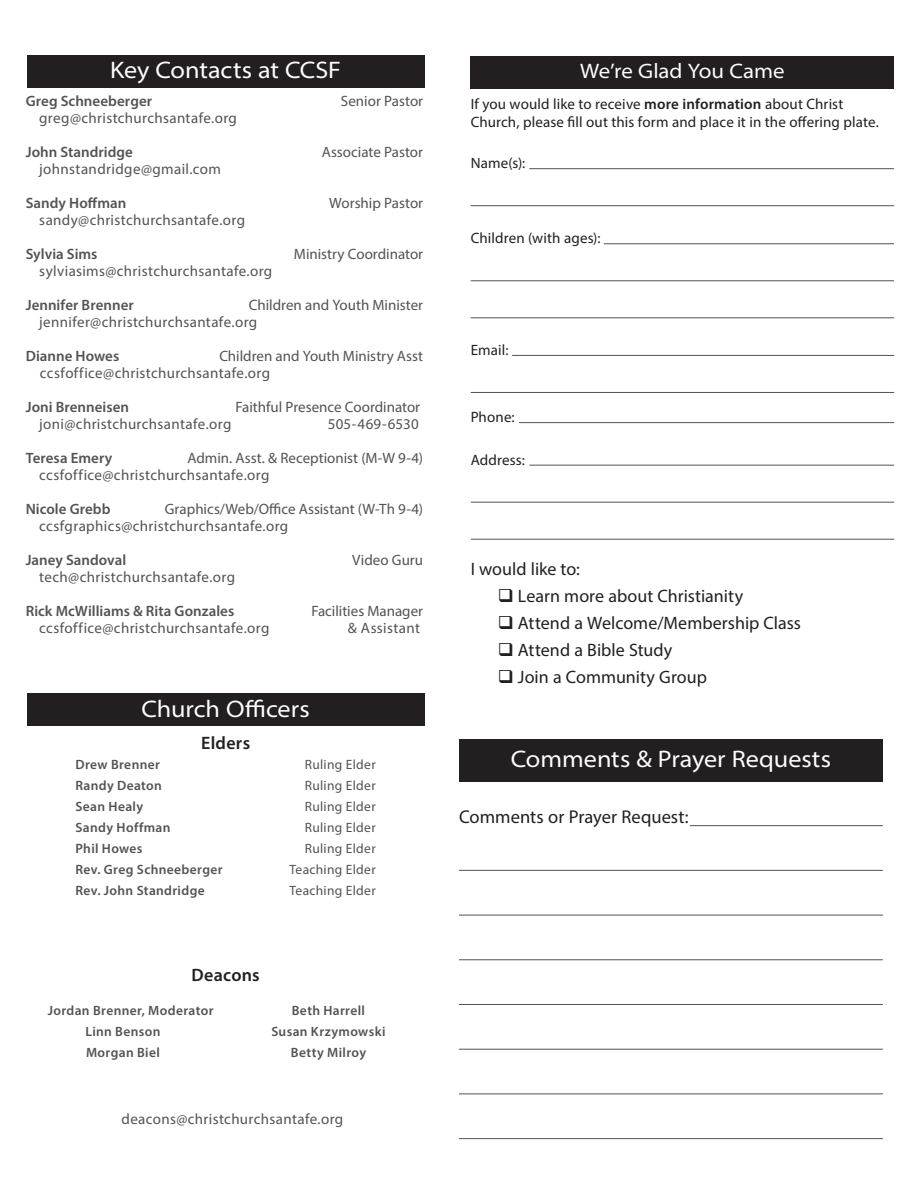
<style>
.page{position:relative;width:918px;height:1188px;background:#fff}
.page>*{position:absolute;margin:0;border:0;box-sizing:border-box;transform-origin:0 0}
.t1{font:semi-expanded 24px "Myriad Pro";letter-spacing:-.005em;color:#fff}
.t2{font:semi-expanded 21px "Myriad Pro";color:#fff}
.t3{font:18.45px "Myriad Pro";letter-spacing:.005em;color:#231f20}
.t4{font:18px/27px "Myriad Pro";color:#231f20}
.t5{font:600 18px "Myriad Pro";letter-spacing:.015em;color:#231f20}
.t6{font:15px/16.5px "Myriad Pro";letter-spacing:.02em;color:#535355}
.t7{font:600 15px "Myriad Pro";letter-spacing:.005em;color:#535355}
.t8{font:15px/18px "Myriad Pro";letter-spacing:.01em;color:#231f20}
.t9{font:15px "Myriad Pro";color:#535355}
.t10{font:15px "Myriad Pro";letter-spacing:-.005em;color:#535355}
.t11{font:600 13.5px/21px "Myriad Pro";letter-spacing:.025em;color:#535355}
.t12{font:13.5px "Myriad Pro";letter-spacing:.025em;color:#535355}
.s1{font-weight:600}
</style>
<div class="page">
<div style="left:27px;top:55px;width:397px;height:33px;background:#231f20"></div>
<div style="left:27px;top:693px;width:397px;height:32px;background:#231f20"></div>
<div style="left:471px;top:56px;width:423px;height:33px;background:#231f20"></div>
<hr style="left:529px;top:168px;width:365px;height:1px;background:#535355">
<hr style="left:529px;top:465px;width:365px;height:1px;background:#535355">
<hr style="left:519px;top:422px;width:375px;height:1px;background:#535355">
<hr style="left:512px;top:355px;width:382px;height:1px;background:#535355">
<hr style="left:604px;top:243px;width:290px;height:1px;background:#535355">
<hr style="left:471px;top:205px;width:423px;height:1px;background:#535355">
<hr style="left:471px;top:502px;width:423px;height:1px;background:#535355">
<hr style="left:471px;top:280px;width:423px;height:1px;background:#535355">
<hr style="left:471px;top:539px;width:423px;height:1px;background:#535355">
<hr style="left:471px;top:392px;width:423px;height:1px;background:#535355">
<hr style="left:471px;top:317px;width:423px;height:1px;background:#535355">
<div style="left:459px;top:739px;width:424px;height:42px;background:#231f20"></div>
<hr style="left:459px;top:1093px;width:424px;height:1px;background:#535355">
<hr style="left:459px;top:1138px;width:424px;height:1px;background:#535355">
<hr style="left:690px;top:825px;width:193px;height:1px;background:#535355">
<hr style="left:459px;top:1004px;width:424px;height:1px;background:#535355">
<hr style="left:459px;top:915px;width:424px;height:1px;background:#535355">
<hr style="left:459px;top:870px;width:424px;height:1px;background:#535355">
<hr style="left:459px;top:1049px;width:424px;height:1px;background:#535355">
<hr style="left:459px;top:959px;width:424px;height:1px;background:#535355">
<h1 class="t1" style="left:110px;top:55px;width:232px">Key Contacts at CCSF</h1>
<p class="t7" style="left:26px;top:92px;width:128px">Greg Schneeberger</p>
<p class="t9" style="left:341px;top:92px;width:84px">Senior Pastor</p>
<p class="t6" style="left:39px;top:109px;width:199px">greg@christchurchsantafe.org</p>
<p class="t7" style="left:26px;top:143px;width:109px">John Standridge</p>
<p class="t10" style="left:322px;top:143px;width:103px">Associate Pastor</p>
<p class="t6" style="left:39px;top:160px;width:183px">johnstandridge@gmail.com</p>
<p class="t7" style="left:26px;top:194px;width:102px">Sandy Hoffman</p>
<p class="t10" style="left:329px;top:194px;width:96px">Worship Pastor</p>
<p class="t6" style="left:39px;top:211px;width:207px">sandy@christchurchsantafe.org</p>
<p class="t7" style="left:26px;top:245px;width:73px">Sylvia Sims</p>
<p class="t9" style="left:294px;top:245px;width:131px">Ministry Coordinator</p>
<p class="t6" style="left:39px;top:262px;width:235px">sylviasims@christchurchsantafe.org</p>
<p class="t7" style="left:26px;top:296px;width:110px">Jennifer Brenner</p>
<p class="t6" style="left:39px;top:297px;width:385px;text-indent:210px">Children and Youth Minister jennifer@christchurchsantafe.org</p>
<p class="t7" style="left:26px;top:347px;width:95px">Dianne Howes</p>
<p class="t6" style="left:40px;top:348px;width:385px;text-indent:179px">Children and Youth Ministry Asst ccsfoffice@christchurchsantafe.org</p>
<p class="t7" style="left:26px;top:398px;width:105px">Joni Brenneisen</p>
<p class="t9" style="left:236px;top:398px;width:186px">Faithful Presence Coordinator</p>
<p class="t6" style="left:39px;top:415px;width:194px">joni@christchurchsantafe.org</p>
<p class="t6" style="left:328px;top:415px;width:93px">505-469-6530</p>
<p class="t7" style="left:26px;top:449px;width:88px">Teresa Emery</p>
<p class="t6" style="left:39px;top:450px;width:385px;text-indent:148px">Admin. Asst. &amp; Receptionist (M-W 9-4) ccsfoffice@christchurchsantafe.org</p>
<p class="t7" style="left:26px;top:500px;width:86px">Nicole Grebb</p>
<p class="t6" style="left:39px;top:501px;width:385px;text-indent:126px">Graphics/Web/Office Assistant (W-Th 9-4) ccsfgraphics@christchurchsantafe.org</p>
<p class="t7" style="left:26px;top:551px;width:102px">Janey Sandoval</p>
<p class="t6" style="left:352px;top:552px;width:72px">Video Guru</p>
<p class="t6" style="left:39px;top:568px;width:197px">tech@christchurchsantafe.org</p>
<p class="t7" style="left:26px;top:602px;width:210px">Rick McWilliams &amp; Rita Gonzales</p>
<p class="t9" style="left:311px;top:602px;width:113px">Facilities Manager</p>
<p class="t6" style="left:39px;top:619px;width:232px">ccsfoffice@christchurchsantafe.org</p>
<p class="t6" style="left:348px;top:619px;width:74px">&amp; Assistant</p>
<h1 class="t1" style="left:142px;top:694px;width:170px">Church Officers</h1>
<p class="t5" style="left:201px;top:731px;width:51px">Elders</p>
<p class="t11" style="left:76px;top:753px;width:86px">Drew Brenner</p>
<p class="t12" style="left:305px;top:756px;width:72px">Ruling Elder</p>
<p class="t11" style="left:76px;top:774px;width:88px">Randy Deaton</p>
<p class="t12" style="left:305px;top:777px;width:72px">Ruling Elder</p>
<p class="t11" style="left:76px;top:795px;width:69px">Sean Healy</p>
<p class="t12" style="left:305px;top:798px;width:72px">Ruling Elder</p>
<p class="t11" style="left:76px;top:816px;width:96px">Sandy Hoffman</p>
<p class="t12" style="left:305px;top:819px;width:72px">Ruling Elder</p>
<p class="t11" style="left:76px;top:837px;width:69px">Phil Howes</p>
<p class="t12" style="left:305px;top:840px;width:72px">Ruling Elder</p>
<p class="t11" style="left:76px;top:858px;width:149px">Rev. Greg Schneeberger</p>
<p class="t12" style="left:289px;top:861px;width:88px">Teaching Elder</p>
<p class="t11" style="left:76px;top:879px;width:131px">Rev. John Standridge</p>
<p class="t12" style="left:289px;top:882px;width:88px">Teaching Elder</p>
<p class="t5" style="left:192px;top:964px;width:70px">Deacons</p>
<p class="t11" style="left:85px;top:999px;width:130px;text-indent:-38px">Jordan Brenner, Moderator<br>Linn Benson<br>Morgan Biel</p>
<p class="t11" style="left:271px;top:999px;width:116px;text-align:center">Beth Harrell<br>Susan Krzymowski<br>Betty Milroy</p>
<p class="t6" style="left:122px;top:1110px;width:223px">deacons@christchurchsantafe.org</p>
<h2 class="t2" style="left:580px;top:58px;width:206px">We’re Glad You Came</h2>
<p class="t8" style="left:471px;top:95px;width:410px">If you would like to receive <span class="s1">more information</span> about Christ<br>Church, please fill out this form and place it in the offering plate.</p>
<p class="t8" style="left:471px;top:154px;width:56px">Name(s):</p>
<p class="t8" style="left:471px;top:229px;width:131px">Children (with ages):</p>
<p class="t8" style="left:471px;top:340px;width:39px">Email:</p>
<p class="t8" style="left:471px;top:408px;width:46px">Phone:</p>
<p class="t8" style="left:471px;top:451px;width:56px">Address:</p>
<p class="t4" style="left:518px;top:555px;width:285px;text-indent:-47px">I would like to:<br>Learn more about Christianity<br>Attend a Welcome/Membership Class<br>Attend a Bible Study<br>Join a Community Group</p>
<h1 class="t1" style="left:511px;top:744px;width:322px">Comments &amp; Prayer Requests</h1>
<p class="t3" style="left:459px;top:805px;width:231px">Comments or Prayer Request:</p>
</div>
